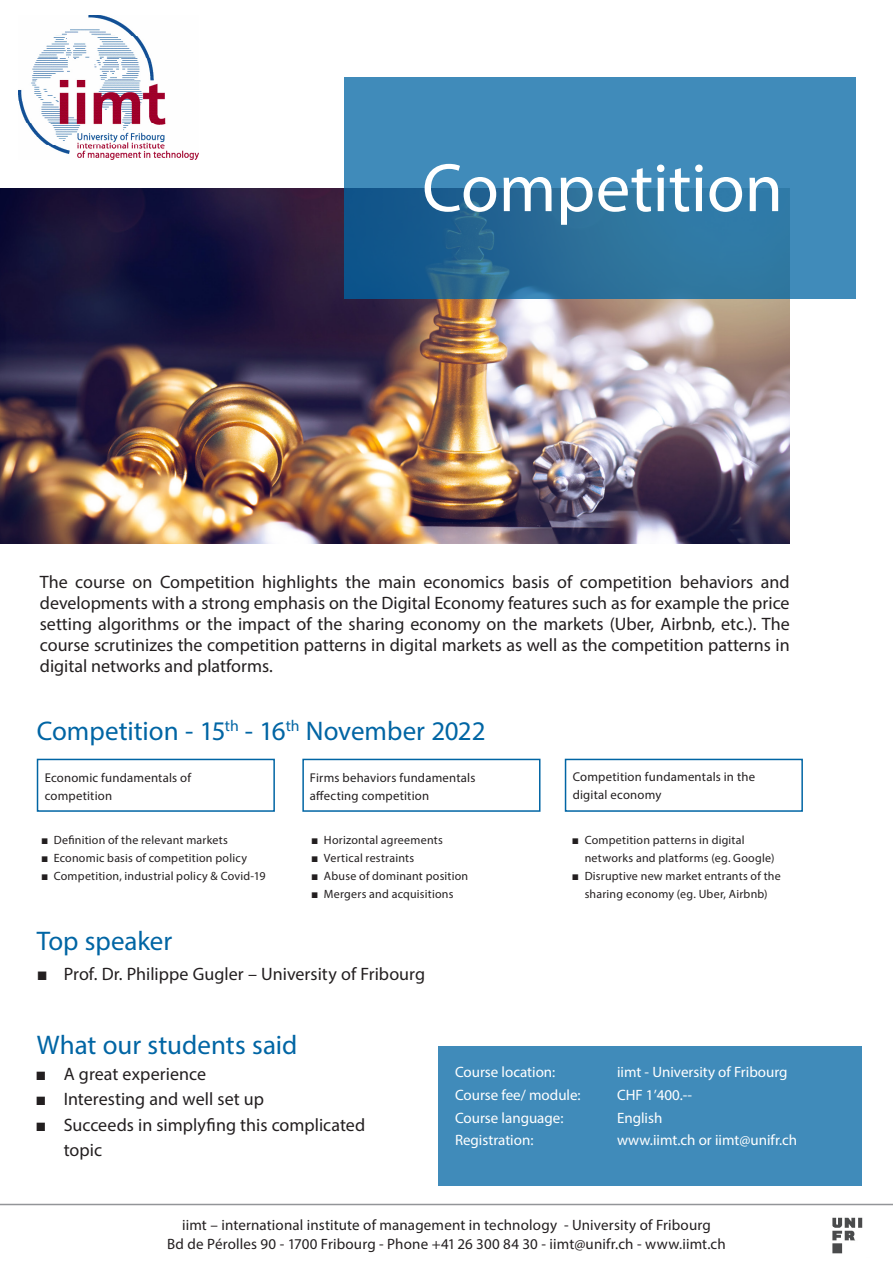
<style>
.page{position:relative;width:893px;height:1263px;background:#fff}
.page>*{position:absolute;margin:0;border:0;box-sizing:border-box;transform-origin:0 0}
.Headline{font:69px "Myriad Pro";letter-spacing:-.005em;color:#fff}
.Zwischentitel{font:27px "Myriad Pro";color:#0065a4}
.t1{font:18px/21px "Myriad Pro";color:#231f20;text-align:justify}
.Lauftext{font:15px "Myriad Pro";letter-spacing:.01em;color:#231f20}
.t2{font:15px "Myriad Pro";color:#fff}
.Fliesstext{font:12.75px "Myriad Pro";letter-spacing:.015em;color:#231f20}
.t3{font:12px/18px "Myriad Pro";letter-spacing:.02em;color:#231f20}
.s1{font-family:"Franklin Gothic";font-weight:500}
.s2{font-family:"Arial Narrow"}
</style>
<div class="page">
<img style="left:0;top:188px;width:790px;height:355px">
<img style="left:18px;top:15px;width:181px;height:144px">
<hr style="left:0;top:1204px;width:893px;height:1px;background:#939598">
<img style="left:832px;top:1217px;width:31px;height:37px">
<svg style="left:344px;top:77px;width:512px;height:222px;background:#347dab"></svg>
<div style="left:37px;top:759px;width:238px;height:53px;border:2px solid #0065a4"></div>
<div style="left:302px;top:759px;width:238px;height:53px;border:2px solid #0065a4"></div>
<div style="left:565px;top:759px;width:238px;height:53px;border:2px solid #0065a4"></div>
<div style="left:438px;top:1046px;width:423px;height:140px;background:#408bba"></div>
<p class="Headline" style="left:422px;top:145px;width:362px">Competition</p>
<p class="t1" style="left:40px;top:571px;width:751px">The course on Competition highlights the main economics basis of competition behaviors and developments with a strong emphasis on the Digital Economy features such as for example the price setting algorithms or the impact of the sharing economy on the markets (Uber, Airbnb, etc.). The course scrutinizes the competition patterns in digital markets as well as the competition patterns in digital networks and platforms.</p>
<p class="Zwischentitel" style="left:37px;top:714px;width:450px">Competition - 15<sup>th</sup> - 16<sup>th</sup> November 2022</p>
<p class="Fliesstext" style="left:45px;top:770px;width:148px">Economic fundamentals of</p>
<p class="Fliesstext" style="left:45px;top:788px;width:69px">competition</p>
<p class="t3" style="left:41px;top:830px;width:188px"><span class="s1">■</span> Definition of the relevant markets</p>
<p class="t3" style="left:41px;top:848px;width:207px"><span class="s1">■</span> Economic basis of competition policy</p>
<p class="t3" style="left:41px;top:866px;width:226px"><span class="s1">■</span> Competition, industrial policy &amp; Covid-19</p>
<p class="Fliesstext" style="left:310px;top:770px;width:167px">Firms behaviors fundamentals</p>
<p class="Fliesstext" style="left:310px;top:788px;width:121px">affecting competition</p>
<p class="t3" style="left:311px;top:830px;width:133px"><span class="s1">■</span> Horizontal agreements</p>
<p class="t3" style="left:311px;top:848px;width:105px"><span class="s1">■</span> Vertical restraints</p>
<p class="t3" style="left:311px;top:866px;width:159px"><span class="s1">■</span> Abuse of dominant position</p>
<p class="t3" style="left:311px;top:884px;width:144px"><span class="s1">■</span> Mergers and acquisitions</p>
<p class="Zwischentitel" style="left:37px;top:924px;width:137px">Top speaker</p>
<p class="t1" style="left:37px;top:963px;width:390px"><span class="s1">■</span> Prof. Dr. Philippe Gugler – University of Fribourg</p>
<p class="Fliesstext" style="left:573px;top:769px;width:184px">Competition fundamentals in the</p>
<p class="Fliesstext" style="left:573px;top:787px;width:90px">digital economy</p>
<p class="t3" style="left:585px;top:830px;width:191px;text-indent:-13px"><span class="s1">■</span> Competition patterns in digital networks and platforms (eg. Google)</p>
<p class="t3" style="left:572px;top:866px;width:210px;text-align:center"><span class="s1">■</span> Disruptive new market entrants of the sharing economy (eg. Uber, Airbnb)</p>
<p class="Zwischentitel" style="left:37px;top:1028px;width:262px">What our students said</p>
<p class="t1" style="left:37px;top:1063px;width:171px"><span class="s2">■</span> A great experience</p>
<p class="t1" style="left:37px;top:1088px;width:229px"><span class="s2">■</span> Interesting and well set up</p>
<p class="t1" style="left:64px;top:1111px;width:303px;line-height:25.5px;text-indent:-27px"><span class="s2">■</span> Succeeds in simplyfing this complicated topic</p>
<p class="t2" style="left:455px;top:1063px;width:102px">Course location:</p>
<p class="t2" style="left:617px;top:1063px;width:172px">iimt - University of Fribourg</p>
<p class="t2" style="left:455px;top:1086px;width:127px">Course fee/ module:</p>
<p class="t2" style="left:617px;top:1086px;width:77px">CHF 1’400.--</p>
<p class="t2" style="left:455px;top:1108px;width:110px">Course language:</p>
<p class="t2" style="left:617px;top:1108px;width:47px">English</p>
<p class="t2" style="left:455px;top:1131px;width:80px">Registration:</p>
<p class="t2" style="left:617px;top:1131px;width:182px">www.iimt.ch or iimt@unifr.ch</p>
<p class="Lauftext" style="left:182px;top:1215px;width:530px">iimt – international institute of management in technology - University of Fribourg</p>
<p class="Lauftext" style="left:167px;top:1235px;width:560px">Bd de Pérolles 90 - 1700 Fribourg - Phone +41 26 300 84 30 - iimt@unifr.ch - www.iimt.ch</p>
</div>
